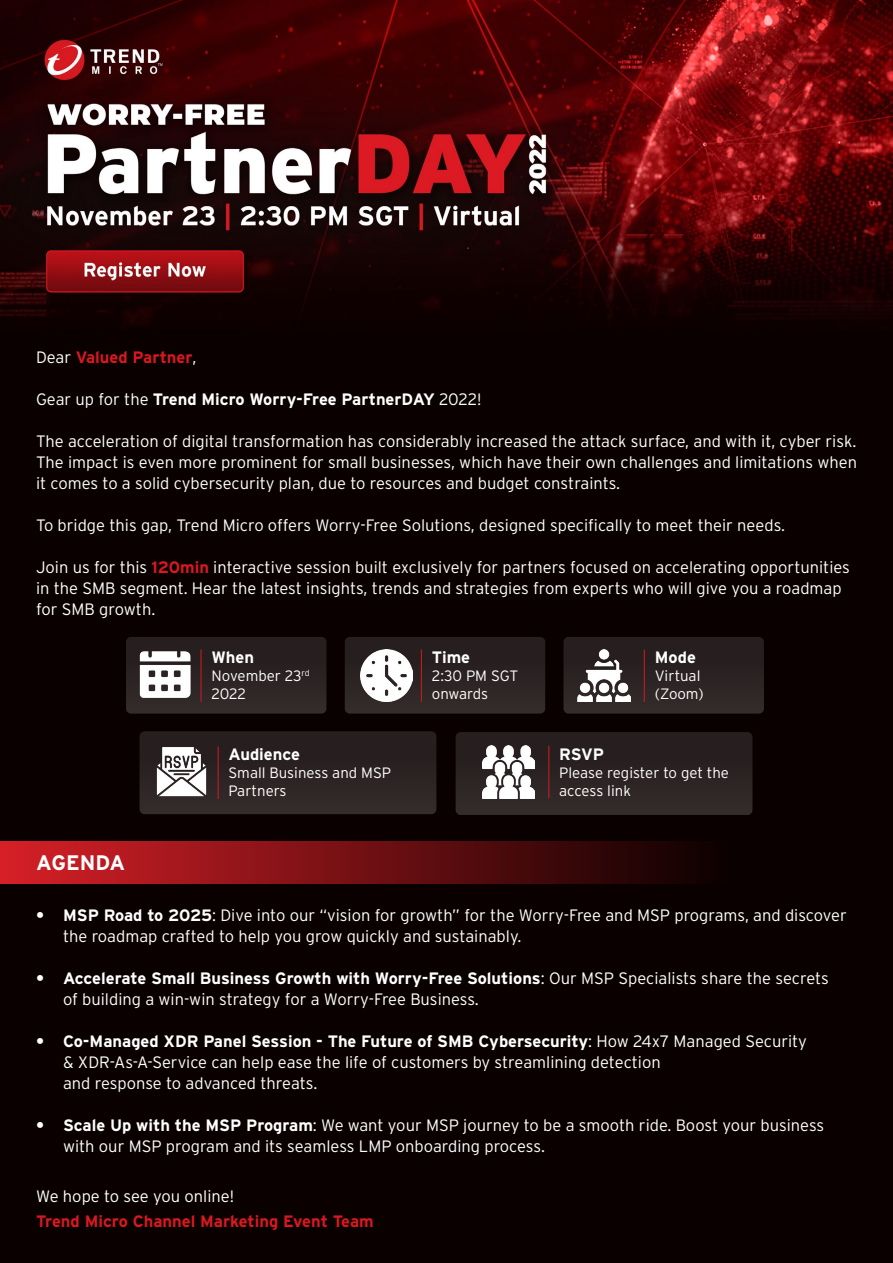
<style>
.page{position:relative;width:893px;height:1263px;background:#0b0000}
.page>*{position:absolute;margin:0;border:0;box-sizing:border-box;transform-origin:0 0}
.t1{font:700 21px "Interstate";color:#fff}
.t2{font:300 16.5px/21px "Interstate";color:#fff}
.t3{font:700 16.5px "Interstate";color:#fff}
.t4{font:700 16.5px "Interstate";color:#d71920}
.t5{font:300 15px/18px "Interstate";color:#fff}
.t6{font:300 15px/18px "Interstate";letter-spacing:-.02em;color:#fff}
.s1{font-weight:300;color:#fff}
.s2{font-weight:300}
.s3{font-weight:700;color:#d71920}
.s4{font-weight:700}
</style>
<div class="page">
<img style="left:0;top:0;width:893px;height:327px">
<div style="left:126px;top:637px;width:200px;height:77px;background:#2b2222;border-radius:5px"></div>
<img style="left:139px;top:651px;width:52px;height:47px">
<hr style="left:201px;top:649px;width:1px;height:53px;background:#d71920">
<div style="left:345px;top:637px;width:200px;height:77px;background:#2b2222;border-radius:5px"></div>
<img style="left:360px;top:649px;width:52px;height:53px">
<hr style="left:421px;top:649px;width:1px;height:53px;background:#d71920">
<div style="left:563px;top:637px;width:201px;height:77px;background:#2b2222;border-radius:5px"></div>
<img style="left:578px;top:649px;width:52px;height:52px">
<hr style="left:644px;top:650px;width:1px;height:52px;background:#d71920">
<div style="left:140px;top:731px;width:296px;height:83px;background:#2b2222;border-radius:5px"></div>
<img style="left:156px;top:747px;width:51px;height:50px">
<hr style="left:218px;top:746px;width:1px;height:53px;background:#d71920">
<div style="left:456px;top:732px;width:296px;height:83px;background:#2b2222;border-radius:5px"></div>
<img style="left:482px;top:746px;width:53px;height:52px">
<hr style="left:548px;top:746px;width:1px;height:52px;background:#d71920">
<div style="left:0;top:841px;width:857px;height:42px;background:linear-gradient(to right,#d31f26,#000)"></div>
<p class="t4" style="left:36px;top:347px;width:162px"><span class="s1">Dear</span> Valued Partner<span class="s1">,</span></p>
<p class="t3" style="left:36px;top:389px;width:447px"><span class="s2">Gear up for the</span> Trend Micro Worry-Free PartnerDAY <span class="s2">2022!</span></p>
<p class="t2" style="left:36px;top:431px;width:822px;text-align:justify">The acceleration of digital transformation has considerably increased the attack surface, and with it, cyber risk.<br>The impact is even more prominent for small businesses, which have their own challenges and limitations when it comes to a solid cybersecurity plan, due to resources and budget constraints.</p>
<p class="t2" style="left:36px;top:515px;width:751px">To bridge this gap, Trend Micro offers Worry-Free Solutions, designed specifically to meet their needs.</p>
<p class="t2" style="left:36px;top:557px;width:815px">Join us for this <span class="s3">120min</span> interactive session built exclusively for partners focused on accelerating opportunities in the SMB segment. Hear the latest insights, trends and strategies from experts who will give you a roadmap for SMB growth.</p>
<p class="t1" style="left:36px;top:849px;width:91px">AGENDA</p>
<p class="t3" style="left:212px;top:647px;width:44px">When</p>
<p class="t6" style="left:212px;top:666px;width:100px">November 23<sup>rd<br></sup>2022</p>
<p class="t3" style="left:228px;top:745px;width:73px">Audience</p>
<p class="t5" style="left:228px;top:764px;width:164px">Small Business and MSP<br>Partners</p>
<p class="t3" style="left:432px;top:647px;width:40px">Time</p>
<p class="t5" style="left:432px;top:666px;width:88px">2:30 PM SGT onwards</p>
<p class="t3" style="left:655px;top:647px;width:43px">Mode</p>
<p class="t5" style="left:655px;top:666px;width:50px">Virtual (Zoom)</p>
<p class="t3" style="left:559px;top:744px;width:47px">RSVP</p>
<p class="t5" style="left:559px;top:763px;width:171px">Please register to get the access link</p>
<p class="t2" style="left:63px;top:905px;width:785px;text-indent:-27px"><span class="s4">• MSP Road to 2025</span>: Dive into our “vision for growth” for the Worry-Free and MSP programs, and discover the roadmap crafted to help you grow quickly and sustainably.</p>
<p class="t2" style="left:63px;top:968px;width:767px;text-indent:-27px"><span class="s4">• Accelerate Small Business Growth with Worry-Free Solutions</span>: Our MSP Specialists share the secrets of building a win-win strategy for a Worry-Free Business.</p>
<p class="t2" style="left:63px;top:1031px;width:745px;text-indent:-27px"><span class="s4">• Co-Managed XDR Panel Session - The Future of SMB Cybersecurity</span>: How 24x7 Managed Security &amp; XDR-As-A-Service can help ease the life of customers by streamlining detection<br>and response to advanced threats.</p>
<p class="t2" style="left:63px;top:1115px;width:763px;text-indent:-27px"><span class="s4">• Scale Up with the MSP Program</span>: We want your MSP journey to be a smooth ride. Boost your business with our MSP program and its seamless LMP onboarding process.</p>
<p class="t2" style="left:36px;top:1185px;width:199px">We hope to see you online!</p>
<p class="t4" style="left:36px;top:1211px;width:339px">Trend Micro Channel Marketing Event Team</p>
</div>
